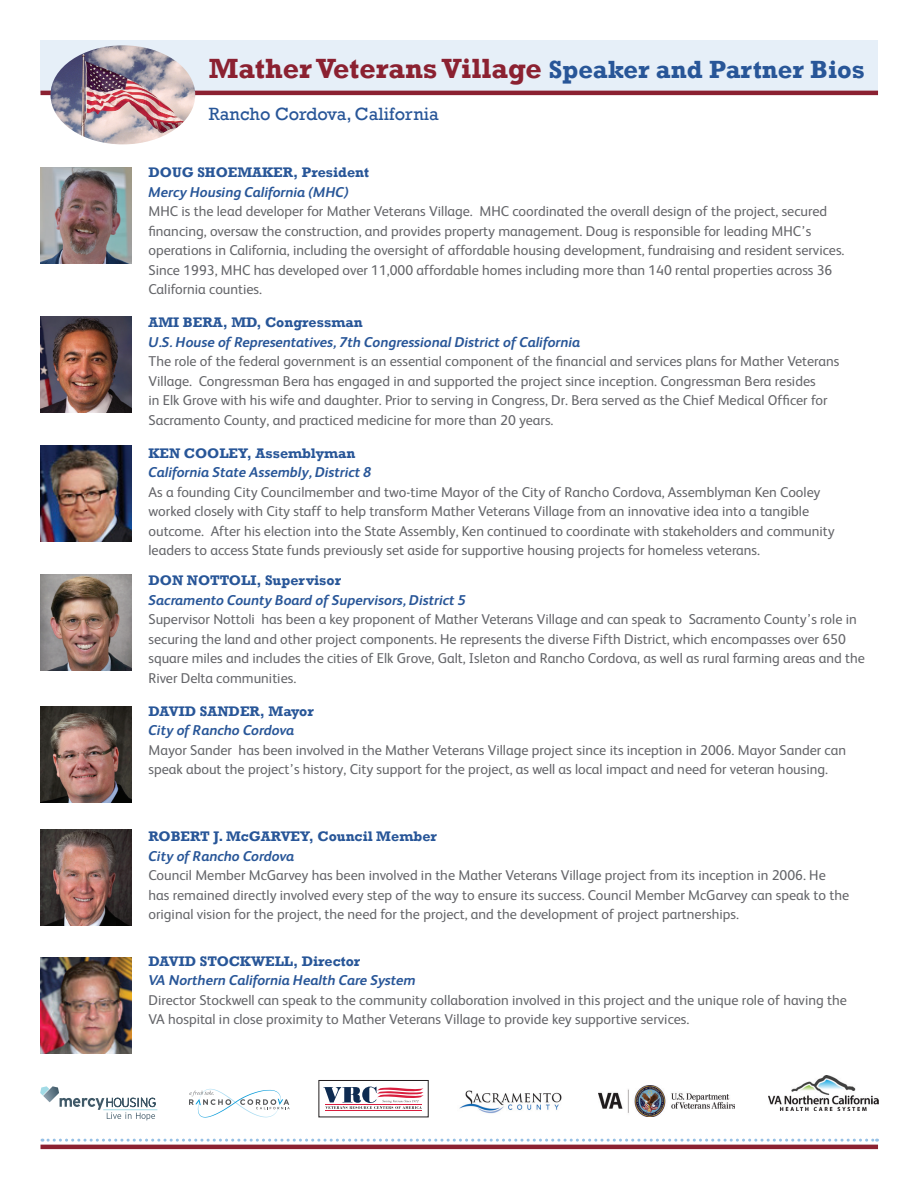
<style>
.page{position:relative;width:918px;height:1188px;background:#fff}
.page>*{position:absolute;margin:0;border:0;box-sizing:border-box;transform-origin:0 0}
.t1{font:700 28.5px "Rockwell";color:#8b2131}
.t2{font:18.15px "Rockwell";color:#285698}
.t3{font:14.25px/19.5px "FS Albert";color:#646569}
.t4{font:italic 700 14.25px "FS Albert";color:#285698}
.t5{font:700 14.25px "Rockwell";color:#285698}
.s1{font-size:25.5px;color:#285698}
</style>
<div class="page">
<div style="left:40px;top:40px;width:838px;height:53px;background:#e6eff8"></div>
<svg style="left:42px;top:1139px;width:836px;height:3px"></svg>
<hr style="left:40px;top:91px;width:838px;height:4px;background:#8b2131">
<hr style="left:40px;top:1145px;width:838px;height:4px;background:#8b2131">
<hr style="left:103px;top:1110px;width:54px;height:1px;background:#a2dbe6">
<svg style="left:40px;top:1086px;width:116px;height:35px"></svg>
<div style="left:319px;top:1080px;width:109px;height:37px;border:1px solid #231f20"></div>
<svg style="left:323px;top:1087px;width:101px;height:22px"></svg>
<hr style="left:325px;top:1104px;width:97px;height:1px;background:#d81d3d">
<hr style="left:325px;top:1110px;width:97px;height:1px;background:#d81d3d">
<img style="left:769px;top:1076px;width:109px;height:35px">
<img style="left:459px;top:1090px;width:103px;height:24px">
<img style="left:598px;top:1086px;width:137px;height:30px">
<svg style="left:189px;top:1089px;width:101px;height:29px"></svg>
<img style="left:51px;top:45px;width:144px;height:99px">
<img style="left:41px;top:167px;width:91px;height:97px">
<img style="left:40px;top:316px;width:92px;height:96px">
<img style="left:40px;top:446px;width:92px;height:96px">
<img style="left:40px;top:575px;width:92px;height:96px">
<img style="left:40px;top:707px;width:92px;height:96px">
<img style="left:40px;top:830px;width:92px;height:96px">
<img style="left:40px;top:957px;width:92px;height:96px">
<h1 class="t1" style="left:209px;top:51px;width:657px">Mather Veterans Village <span class="s1">Speaker and Partner Bios</span></h1>
<p class="t2" style="left:209px;top:104px;width:231px">Rancho Cordova, California</p>
<p class="t5" style="left:148px;top:164px;width:222px">DOUG SHOEMAKER, President</p>
<p class="t4" style="left:148px;top:184px;width:202px">Mercy Housing California (MHC)</p>
<p class="t3" style="left:148px;top:202px;width:698px">MHC is the lead developer for Mather Veterans Village. MHC coordinated the overall design of the project, secured financing, oversaw the construction, and provides property management. Doug is responsible for leading MHC’s operations in California, including the oversight of affordable housing development, fundraising and resident services.<br>Since 1993, MHC has developed over 11,000 affordable homes including more than 140 rental properties across 36<br>California counties.</p>
<p class="t5" style="left:148px;top:314px;width:216px">AMI BERA, MD, Congressman</p>
<p class="t4" style="left:148px;top:334px;width:433px">U.S. House of Representatives, 7th Congressional District of California</p>
<p class="t3" style="left:148px;top:352px;width:692px">The role of the federal government is an essential component of the financial and services plans for Mather Veterans Village. Congressman Bera has engaged in and supported the project since inception. Congressman Bera resides<br>in Elk Grove with his wife and daughter. Prior to serving in Congress, Dr. Bera served as the Chief Medical Officer for Sacramento County, and practiced medicine for more than 20 years.</p>
<p class="t5" style="left:148px;top:444px;width:208px">KEN COOLEY, Assemblyman</p>
<p class="t4" style="left:148px;top:464px;width:225px">California State Assembly, District 8</p>
<p class="t3" style="left:148px;top:482px;width:688px">As a founding City Councilmember and two-time Mayor of the City of Rancho Cordova, Assemblyman Ken Cooley worked closely with City staff to help transform Mather Veterans Village from an innovative idea into a tangible outcome. After his election into the State Assembly, Ken continued to coordinate with stakeholders and community leaders to access State funds previously set aside for supportive housing projects for homeless veterans.</p>
<p class="t5" style="left:148px;top:572px;width:194px">DON NOTTOLI, Supervisor</p>
<p class="t4" style="left:148px;top:592px;width:319px">Sacramento County Board of Supervisors, District 5</p>
<p class="t3" style="left:148px;top:610px;width:718px">Supervisor Nottoli has been a key proponent of Mather Veterans Village and can speak to Sacramento County’s role in securing the land and other project components. He represents the diverse Fifth District, which encompasses over 650 square miles and includes the cities of Elk Grove, Galt, Isleton and Rancho Cordova, as well as rural farming areas and the River Delta communities.</p>
<p class="t5" style="left:148px;top:703px;width:167px">DAVID SANDER, Mayor</p>
<p class="t4" style="left:148px;top:722px;width:147px">City of Rancho Cordova</p>
<p class="t3" style="left:148px;top:740px;width:699px">Mayor Sander has been involved in the Mather Veterans Village project since its inception in 2006. Mayor Sander can speak about the project’s history, City support for the project, as well as local impact and need for veteran housing.</p>
<p class="t5" style="left:148px;top:828px;width:290px">ROBERT J. McGARVEY, Council Member</p>
<p class="t4" style="left:148px;top:848px;width:147px">City of Rancho Cordova</p>
<p class="t3" style="left:148px;top:866px;width:702px">Council Member McGarvey has been involved in the Mather Veterans Village project from its inception in 2006. He has remained directly involved every step of the way to ensure its success. Council Member McGarvey can speak to the original vision for the project, the need for the project, and the development of project partnerships.</p>
<p class="t5" style="left:148px;top:952px;width:213px">DAVID STOCKWELL, Director</p>
<p class="t4" style="left:148px;top:972px;width:269px">VA Northern California Health Care System</p>
<p class="t3" style="left:148px;top:990px;width:700px">Director Stockwell can speak to the community collaboration involved in this project and the unique role of having the<br>VA hospital in close proximity to Mather Veterans Village to provide key supportive services.</p>
</div>
